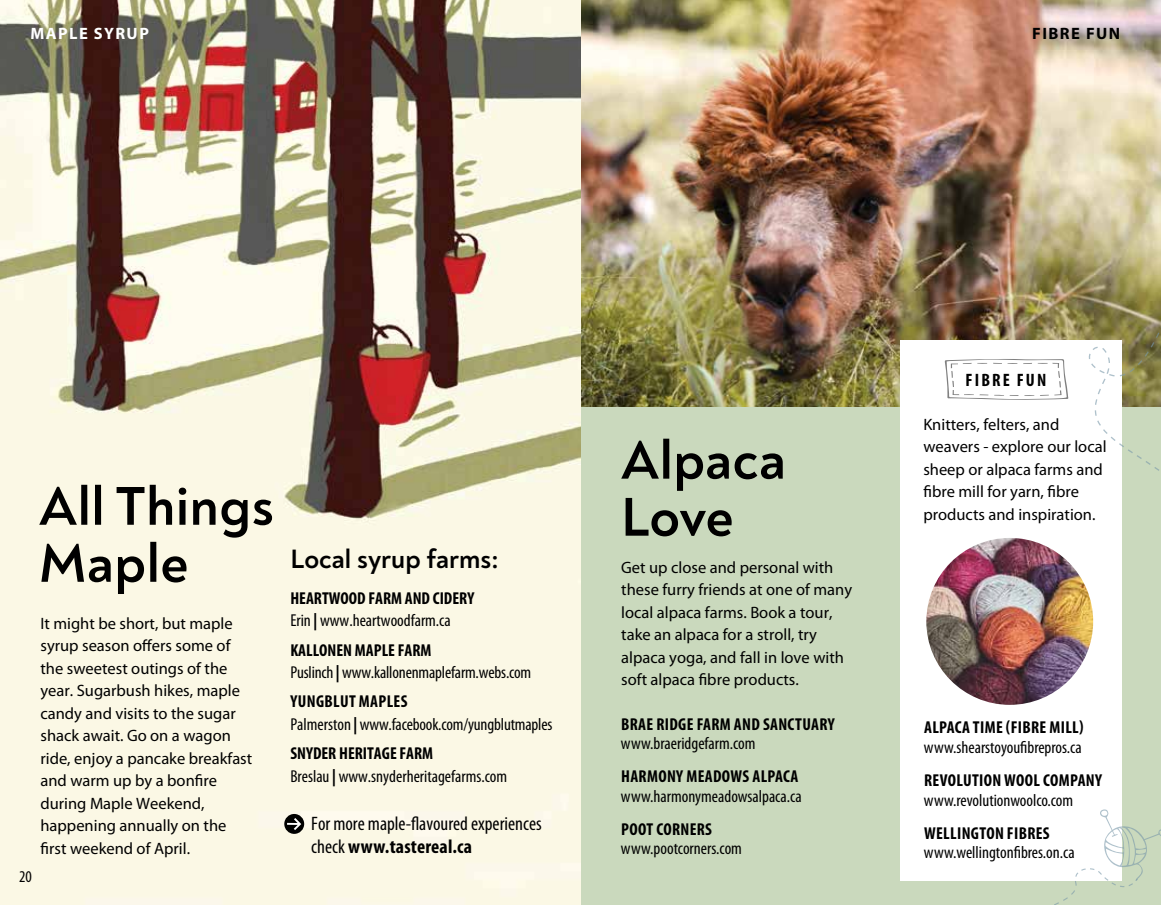
<style>
.page{position:relative;width:1161px;height:905px;background:#fff}
.page>*{position:absolute;margin:0;border:0;box-sizing:border-box;transform-origin:0 0}
.t1{font:700 55.5px/57px "Noah";letter-spacing:.01em;color:#000}
.t2{font:700 27px "Noah";color:#000}
.t3{font:condensed 19.5px/22.5px "Myriad Pro";color:#000}
.t4{font:700 condensed 18px "Myriad Pro";letter-spacing:.12em;color:#000}
.t5{font:condensed 17.25px/22.5px "Myriad Pro";color:#000}
.t6{font:700 condensed 17.25px "Myriad Pro";letter-spacing:.02em;color:#000}
.t7{font:16.5px/22.5px "Myriad Pro";color:#000}
.t8{font:700 16.5px "Myriad Pro";letter-spacing:.09em;color:#fff}
.t9{font:700 16.5px "Myriad Pro";letter-spacing:.09em;color:#000}
.t10{font:condensed 16.5px "Myriad Pro";color:#000}
.s1{font-weight:700}
</style>
<div class="page">
<div style="left:580px;top:0;width:581px;height:904px;background:#cad9bd"></div>
<img style="left:581px;top:0;width:580px;height:406px">
<img style="left:0;top:0;width:580px;height:904px">
<svg style="left:284px;top:814px;width:20px;height:19px"></svg>
<svg style="left:287px;top:815px;width:16px;height:17px"></svg>
<div style="left:900px;top:340px;width:222px;height:540px;background:#fff"></div>
<img style="left:926px;top:538px;width:167px;height:166px;border-radius:83px">
<svg style="left:1036px;top:809px;width:125px;height:95px"></svg>
<svg style="left:945px;top:359px;width:124px;height:41px"></svg>
<svg style="left:1087px;top:304px;width:74px;height:311px"></svg>
<p class="t8" style="left:30px;top:23px;width:120px">MAPLE SYRUP</p>
<p class="t9" style="left:1032px;top:23px;width:90px">FIBRE FUN</p>
<h1 class="t1" style="left:39px;top:477px;width:236px">All Things<br>Maple</h1>
<p class="t10" style="left:19px;top:866px;width:14px">20</p>
<p class="t7" style="left:40px;top:612px;width:213px">It might be short, but maple syrup season offers some of the sweetest outings of the year. Sugarbush hikes, maple candy and visits to the sugar shack await. Go on a wagon ride, enjoy a pancake breakfast and warm up by a bonfire during Maple Weekend, happening annually on the first weekend of April.</p>
<h2 class="t2" style="left:290px;top:541px;width:210px">Local syrup farms:</h2>
<p class="t5" style="left:290px;top:586px;width:185px"><span class="s1">HEARTWOOD FARM AND CIDERY<br></span>Erin <span class="s1">|</span> www.heartwoodfarm.ca</p>
<p class="t5" style="left:290px;top:638px;width:242px"><span class="s1">KALLONEN MAPLE FARM<br></span>Puslinch <span class="s1">|</span> www.kallonenmaplefarm.webs.com</p>
<p class="t5" style="left:290px;top:690px;width:264px"><span class="s1">YUNGBLUT MAPLES<br></span>Palmerston <span class="s1">|</span> www.facebook.com/yungblutmaples</p>
<p class="t5" style="left:290px;top:742px;width:218px"><span class="s1">SNYDER HERITAGE FARM<br></span>Breslau <span class="s1">|</span> www.snyderheritagefarms.com</p>
<p class="t3" style="left:311px;top:812px;width:232px">For more maple-flavoured experiences check <span class="s1">www.tastereal.ca</span></p>
<h1 class="t1" style="left:621px;top:431px;width:166px">Alpaca<br>Love</h1>
<p class="t7" style="left:621px;top:556px;width:232px">Get up close and personal with these furry friends at one of many local alpaca farms. Book a tour, take an alpaca for a stroll, try alpaca yoga, and fall in love with soft alpaca fibre products.</p>
<p class="t6" style="left:621px;top:713px;width:215px">BRAE RIDGE FARM AND SANCTUARY</p>
<p class="t5" style="left:621px;top:732px;width:136px">www.braeridgefarm.com</p>
<p class="t6" style="left:621px;top:765px;width:179px">HARMONY MEADOWS ALPACA</p>
<p class="t5" style="left:621px;top:784px;width:182px">www.harmonymeadowsalpaca.ca</p>
<p class="t6" style="left:621px;top:818px;width:92px">POOT CORNERS</p>
<p class="t5" style="left:621px;top:837px;width:122px">www.pootcorners.com</p>
<p class="t4" style="left:965px;top:368px;width:82px">FIBRE FUN</p>
<p class="t7" style="left:923px;top:413px;width:185px">Knitters, felters, and weavers - explore our local sheep or alpaca farms and fibre mill for yarn, fibre products and inspiration.</p>
<p class="t6" style="left:924px;top:717px;width:161px">ALPACA TIME (FIBRE MILL)</p>
<p class="t5" style="left:924px;top:735px;width:159px">www.shearstoyoufibrepros.ca</p>
<p class="t6" style="left:924px;top:769px;width:179px">REVOLUTION WOOL COMPANY</p>
<p class="t5" style="left:924px;top:788px;width:151px">www.revolutionwoolco.com</p>
<p class="t6" style="left:924px;top:822px;width:127px">WELLINGTON FIBRES</p>
<p class="t5" style="left:924px;top:840px;width:152px">www.wellingtonfibres.on.ca</p>
</div>
